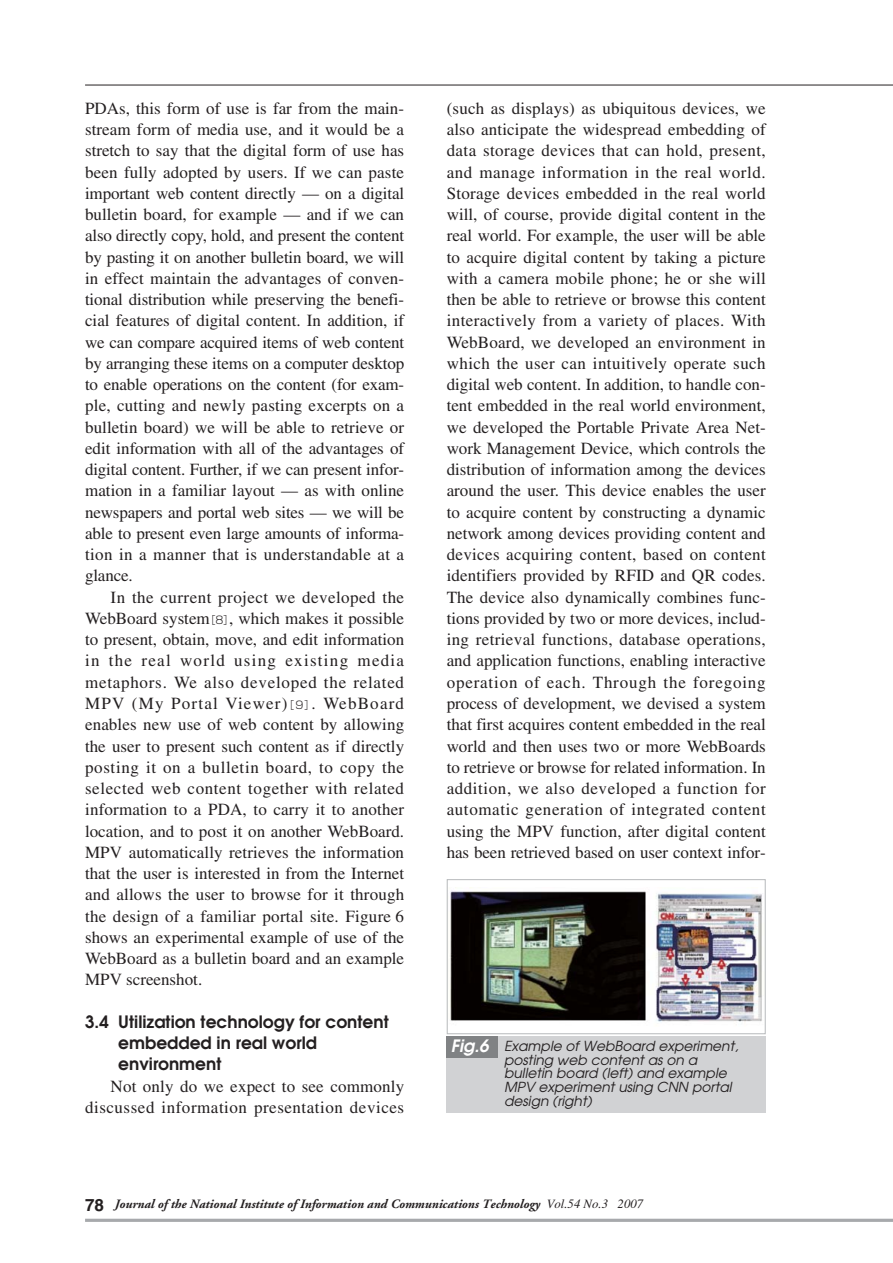
<style>
.page{position:relative;width:893px;height:1263px;background:#fff}
.page>*{position:absolute;margin:0;border:0;box-sizing:border-box;transform-origin:0 0}
.t1{font:16.95px/21.3px "Times";color:#231f20;text-align:justify}
.t2{font:16.95px/21.3px "Times";letter-spacing:.03em;color:#231f20;text-align:right}
.t3{font:600 16.95px/21.3px "Avant Garde";color:#231f20}
.t4{font:italic 13.8px/13.8px "Avant Garde";color:#231f20}
.t5{font:italic 700 12.75px "Adobe Garamond";color:#231f20}
.s1{font-family:"Shin Go";font-weight:300;font-size:10.65px}
.s2{font-weight:600;font-size:16.95px;color:#fff}
.s3{font-family:"Helvetica";font-style:normal;font-size:16.95px}
.s4{font-family:"Times";font-weight:400}
</style>
<div class="page">
<hr style="left:85px;top:1219px;width:807px;height:3px;background:#a7a9ac">
<hr style="left:85px;top:85px;width:807px;height:1px;background:#231f20">
<img style="left:450px;top:887px;width:312px;height:135px">
<div style="left:446px;top:879px;width:319px;height:155px;border:1px solid #bbbdbf"></div>
<div style="left:446px;top:1036px;width:319px;height:77px;background:#d1d2d4"></div>
<div style="left:446px;top:1036px;width:51px;height:22px;background:#808284"></div>
<p class="t1" style="left:85px;top:99px;width:320px">PDAs, this form of use is far from the main&shy;stream form of media use, and it would be a stretch to say that the digital form of use has been fully adopted by users. If we can paste important web content directly — on a digital bulletin board, for example — and if we can also directly copy, hold, and present the content by pasting it on another bulletin board, we will in effect maintain the advantages of conven&shy;tional distribution while preserving the benefi&shy;cial features of digital content. In addition, if we can compare acquired items of web content by arranging these items on a computer desktop to enable operations on the content (for exam&shy;ple, cutting and newly pasting excerpts on a bulletin board) we will be able to retrieve or edit information with all of the advantages of digital content. Further, if we can present infor&shy;mation in a familiar layout — as with online newspapers and portal web sites — we will be able to present even large amounts of informa&shy;tion in a manner that is understandable at a glance.</p>
<p class="t1" style="left:85px;top:588px;width:320px;text-indent:26px">In the current project we developed the WebBoard system<span class="s1">［8］</span>, which makes it possible to present, obtain, move, and edit information in the real world using existing media metaphors. We also developed the related MPV (My Portal Viewer)<span class="s1">［9］</span>. WebBoard enables new use of web content by allowing the user to present such content as if directly posting it on a bulletin board, to copy the selected web content together with related information to a PDA, to carry it to another location, and to post it on another WebBoard.<br>MPV automatically retrieves the information that the user is interested in from the Internet and allows the user to browse for it through the design of a familiar portal site. Figure 6 shows an experimental example of use of the WebBoard as a bulletin board and an example MPV screenshot.</p>
<p class="t3" style="left:118px;top:1013px;width:272px;text-indent:-33px">3.4 Utilization technology for content embedded in real world environment</p>
<p class="t2" style="left:85px;top:1077px;width:320px">Not only do we expect to see commonly discussed information presentation devices</p>
<p class="t1" style="left:446px;top:99px;width:321px">(such as displays) as ubiquitous devices, we also anticipate the widespread embedding of data storage devices that can hold, present, and manage information in the real world.<br>Storage devices embedded in the real world will, of course, provide digital content in the real world. For example, the user will be able to acquire digital content by taking a picture with a camera mobile phone; he or she will then be able to retrieve or browse this content interactively from a variety of places. With WebBoard, we developed an environment in which the user can intuitively operate such digital web content. In addition, to handle con&shy;tent embedded in the real world environment, we developed the Portable Private Area Net&shy;work Management Device, which controls the distribution of information among the devices around the user. This device enables the user to acquire content by constructing a dynamic network among devices providing content and devices acquiring content, based on content identifiers provided by RFID and QR codes.<br>The device also dynamically combines func&shy;tions provided by two or more devices, includ&shy;ing retrieval functions, database operations, and application functions, enabling interactive operation of each. Through the foregoing process of development, we devised a system that first acquires content embedded in the real world and then uses two or more WebBoards to retrieve or browse for related information. In addition, we also developed a function for automatic generation of integrated content using the MPV function, after digital content has been retrieved based on user context infor-</p>
<p class="t4" style="left:504px;top:1040px;width:235px;text-indent:-53px"><span class="s2">Fig.6</span> Example of WebBoard experiment, posting web content as on a bulletin board (left) and example<br>MPV experiment using CNN portal design (right)</p>
<p class="t5" style="left:85px;top:1199px;width:559px"><span class="s3">78</span> Journal of the National Institute of Information and Communications Technology <span class="s4">Vol.54 No.3 2007</span></p>
</div>
